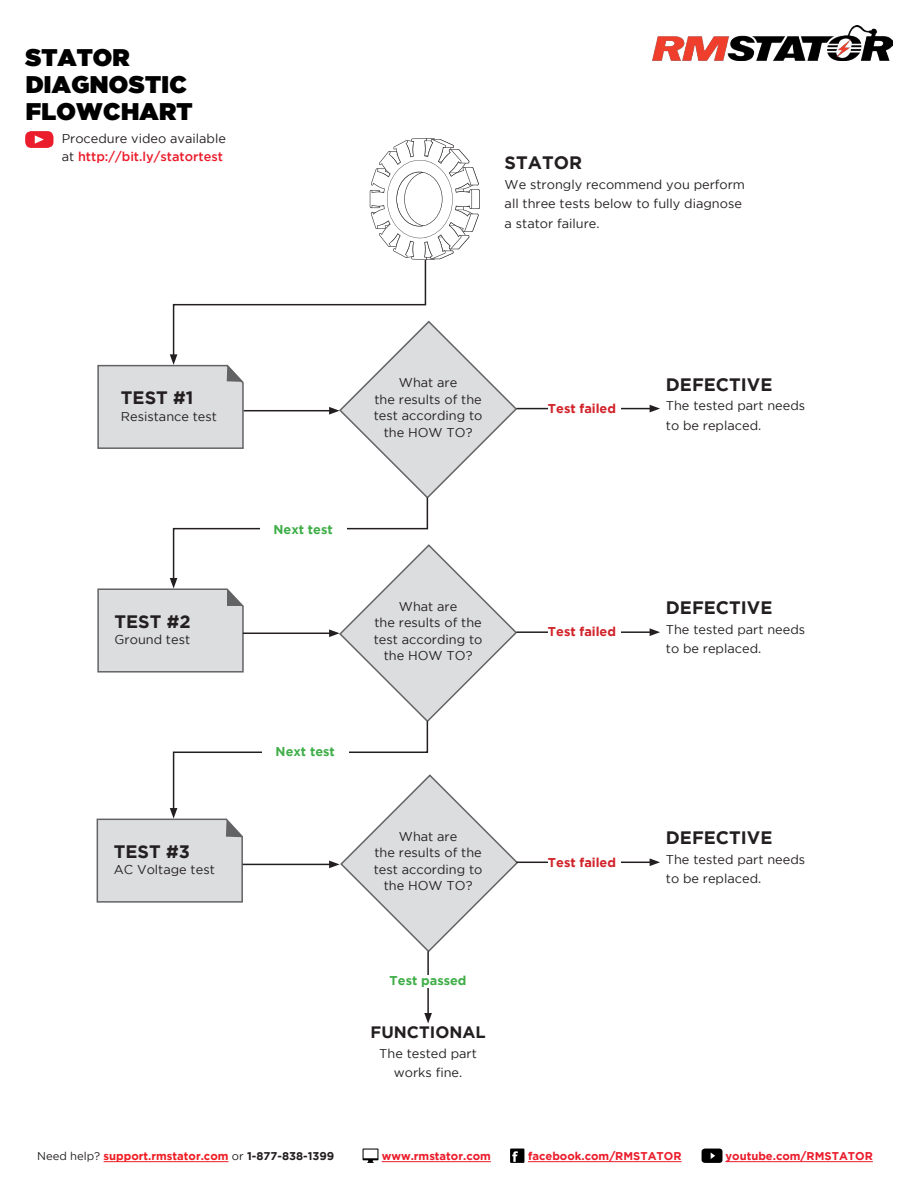
<style>
.page{position:relative;width:918px;height:1188px;background:#fff}
.page>*{position:absolute;margin:0;border:0;box-sizing:border-box;transform-origin:0 0}
.t1{font:24px/27px "Gotham Ultra";letter-spacing:.015em;color:#000}
.t2{font:700 18px "Gotham";color:#231f20}
.t3{font:700 16.5px "Gotham";color:#231f20}
.t4{font:12.75px/16.5px "Gotham";color:#231f20}
.t5{font:700 12.75px "Gotham";color:#d1232a}
.t6{font:700 12.75px "Gotham";color:#40ae49}
.t7{font:700 11.25px "Gotham";color:#eb1c2b}
.t8{font:700 11.25px "Gotham";color:#ee1d23}
.s1{font-weight:500;color:#eb1c2b}
.s2{font-weight:400;color:#231f20}
.s3{color:#231f20}
</style>
<div class="page">
<img style="left:652px;top:26px;width:240px;height:34px">
<hr style="left:104px;top:1161px;width:125px;height:1px;background:#ee1d23">
<hr style="left:382px;top:1161px;width:109px;height:1px;background:#eb1c2b">
<hr style="left:528px;top:1161px;width:154px;height:1px;background:#eb1c2b">
<hr style="left:725px;top:1161px;width:148px;height:1px;background:#eb1c2b">
<svg style="left:510px;top:1149px;width:14px;height:14px"></svg>
<svg style="left:702px;top:1149px;width:20px;height:14px"></svg>
<svg style="left:363px;top:1149px;width:15px;height:14px"></svg>
<hr style="left:516px;top:408px;width:136px;height:1px;background:#231f20">
<svg style="left:650px;top:405px;width:10px;height:7px"></svg>
<hr style="left:516px;top:631px;width:136px;height:2px;background:#231f20">
<svg style="left:650px;top:628px;width:10px;height:8px"></svg>
<hr style="left:516px;top:862px;width:136px;height:1px;background:#231f20">
<svg style="left:650px;top:858px;width:10px;height:8px"></svg>
<hr style="left:427px;top:951px;width:2px;height:64px;background:#231f20">
<svg style="left:424px;top:1013px;width:8px;height:11px"></svg>
<div style="left:548px;top:404px;width:72px;height:10px;background:#fff"></div>
<div style="left:548px;top:627px;width:72px;height:10px;background:#fff"></div>
<div style="left:548px;top:857px;width:72px;height:10px;background:#fff"></div>
<svg style="left:96px;top:138px;width:423px;height:815px"></svg>
<div style="left:361px;top:975px;width:134px;height:12px;background:#fff"></div>
<div style="left:25px;top:131px;width:28px;height:17px;background:#eb1c2b;border-radius:6px"></div>
<svg style="left:35px;top:135px;width:9px;height:9px"></svg>
<h1 class="t1" style="left:26px;top:43px;width:169px">STATOR<br>DIAGNOSTIC<br>FLOWCHART</h1>
<p class="t4" style="left:62px;top:129px;width:166px;line-height:18px">Procedure video available at <span class="s1">http://bit.ly/statortest</span></p>
<h2 class="t2" style="left:505px;top:152px;width:79px">STATOR</h2>
<p class="t4" style="left:505px;top:174px;width:242px;line-height:19.5px">We strongly recommend you perform all three tests below to fully diagnose a stator failure.</p>
<h2 class="t2" style="left:121px;top:387px;width:74px">TEST #1</h2>
<p class="t4" style="left:121px;top:408px;width:98px">Resistance test</p>
<h2 class="t2" style="left:115px;top:611px;width:78px">TEST #2</h2>
<p class="t4" style="left:115px;top:631px;width:77px">Ground test</p>
<h2 class="t2" style="left:114px;top:841px;width:78px">TEST #3</h2>
<p class="t4" style="left:114px;top:861px;width:103px">AC Voltage test</p>
<p class="t6" style="left:273px;top:522px;width:61px">Next test</p>
<p class="t6" style="left:276px;top:744px;width:61px">Next test</p>
<p class="t4" style="left:374px;top:374px;width:110px;text-align:center">What are<br>the results of the test according to the HOW TO?</p>
<p class="t4" style="left:374px;top:598px;width:110px;text-align:center">What are<br>the results of the test according to the HOW TO?</p>
<p class="t4" style="left:374px;top:828px;width:110px;text-align:center">What are<br>the results of the test according to the HOW TO?</p>
<p class="t6" style="left:390px;top:973px;width:78px">Test passed</p>
<p class="t3" style="left:371px;top:1023px;width:117px">FUNCTIONAL</p>
<p class="t4" style="left:379px;top:1044px;width:99px;line-height:19.5px;text-align:center">The tested part works fine.</p>
<p class="t5" style="left:548px;top:401px;width:70px">Test failed</p>
<h2 class="t2" style="left:666px;top:374px;width:108px">DEFECTIVE</h2>
<p class="t4" style="left:666px;top:396px;width:141px;line-height:19.5px">The tested part needs to be replaced.</p>
<p class="t5" style="left:548px;top:625px;width:70px">Test failed</p>
<h2 class="t2" style="left:666px;top:598px;width:108px">DEFECTIVE</h2>
<p class="t4" style="left:666px;top:619px;width:141px;line-height:19.5px">The tested part needs to be replaced.</p>
<p class="t5" style="left:548px;top:855px;width:70px">Test failed</p>
<h2 class="t2" style="left:666px;top:828px;width:108px">DEFECTIVE</h2>
<p class="t4" style="left:666px;top:849px;width:141px;line-height:19.5px">The tested part needs to be replaced.</p>
<p class="t8" style="left:37px;top:1150px;width:299px"><span class="s2">Need help?</span> support.rmstator.com <span class="s2">or</span> <span class="s3">1-877-838-1399</span></p>
<p class="t7" style="left:382px;top:1150px;width:111px">www.rmstator.com</p>
<p class="t7" style="left:528px;top:1150px;width:155px">facebook.com/RMSTATOR</p>
<p class="t7" style="left:725px;top:1150px;width:149px">youtube.com/RMSTATOR</p>
</div>
